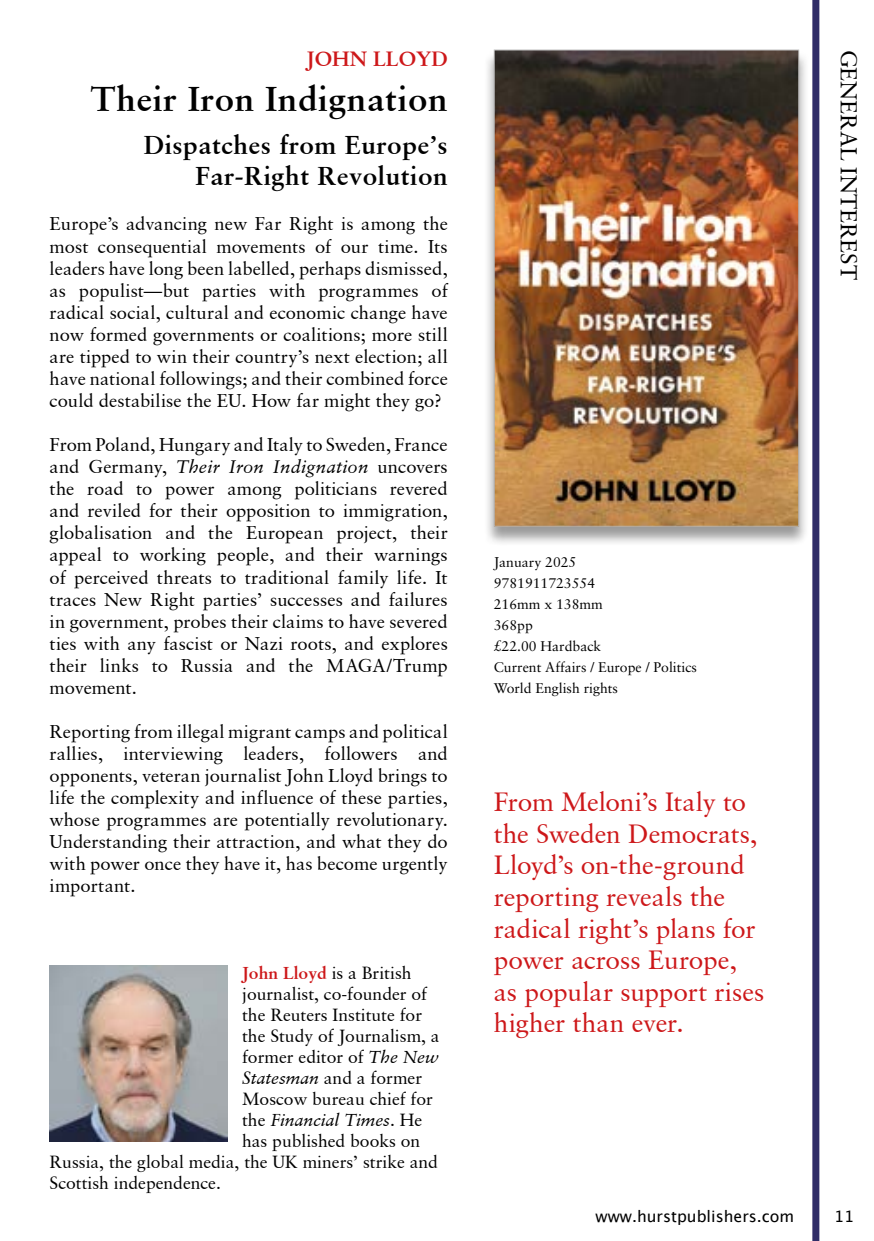
<style>
.page{position:relative;width:874px;height:1241px;background:#fff}
.page>*{position:absolute;margin:0;border:0;box-sizing:border-box;transform-origin:0 0}
.t1{font:700 35px "Sabon";letter-spacing:.02em;color:#000}
.t2{font:26.25px/31.5px "Sabon";letter-spacing:-.005em;color:#cd1719}
.t3{font:700 26.25px/31.5px "Sabon";letter-spacing:.02em;color:#000;text-align:right}
.t4{font:22.75px "Sabon";color:#000}
.t5{font:700 21px "Sabon";color:#cd1719}
.t6{font:18.38px/22.1px "Sabon";color:#000;text-align:justify}
.t7{font:17.5px "Sabon";color:#000}
.t8{font:italic 17.5px "Sabon";color:#000}
.t9{font:15.75px "Lucida Grande";color:#000}
.t10{font:14px/21px "Sabon";color:#000}
.t11{font:14px "Sabon";color:#000}
.s1{font-style:italic}
.s2{font-weight:700;color:#cd1719}
.s3{font-style:normal}
</style>
<div class="page">
<svg style="left:812px;top:0;width:8px;height:1240px;background:#423f74"></svg>
<div style="left:484px;top:50px;width:323px;height:495px;background:#000;opacity:.4"></div>
<img style="left:495px;top:52px;width:301px;height:472px">
<div style="left:493px;top:50px;width:305px;height:476px;border:1px solid #b3b2b2"></div>
<img style="left:49px;top:965px;width:178px;height:176px">
<p class="t5" style="left:306px;top:46px;width:143px">JOHN LLOYD</p>
<h1 class="t1" style="left:90px;top:77px;width:359px">Their Iron Indignation</h1>
<h2 class="t3" style="left:144px;top:128px;width:305px">Dispatches from Europe’s<br>Far-Right Revolution</h2>
<p class="t6" style="left:50px;top:213px;width:399px">Europe’s advancing new Far Right is among the most consequential movements of our time. Its leaders have long been labelled, perhaps dismissed, as populist—but parties with programmes of radical social, cultural and economic change have now formed governments or coalitions; more still are tipped to win their country’s next election; all have national followings; and their combined force could destabilise the EU. How far might they go?</p>
<p class="t6" style="left:50px;top:433px;width:399px">From Poland, Hungary and Italy to Sweden, France and Germany, <span class="s1">Their Iron Indignation</span> uncovers the road to power among politicians revered and reviled for their opposition to immigration, globalisation and the European project, their appeal to working people, and their warnings of perceived threats to traditional family life. It traces New Right parties’ successes and failures in government, probes their claims to have severed ties with any fascist or Nazi roots, and explores their links to Russia and the MAGA/Trump movement.</p>
<p class="t6" style="left:50px;top:720px;width:399px">Reporting from illegal migrant camps and political rallies, interviewing leaders, followers and opponents, veteran journalist John Lloyd brings to life the complexity and influence of these parties, whose programmes are potentially revolutionary.<br>Understanding their attraction, and what they do with power once they have it, has become urgently important.</p>
<p class="t7" style="left:242px;top:962px;width:171px"><span class="s2">John Lloyd</span> is a British</p>
<p class="t7" style="left:242px;top:983px;width:186px">journalist, co-founder of</p>
<p class="t7" style="left:242px;top:1004px;width:181px">the Reuters Institute for</p>
<p class="t7" style="left:242px;top:1025px;width:199px">the Study of Journalism, a</p>
<p class="t7" style="left:242px;top:1046px;width:198px">former editor of <span class="s1">The New</span></p>
<p class="t7" style="left:242px;top:1067px;width:181px"><span class="s1">Statesman</span> and a former</p>
<p class="t7" style="left:242px;top:1088px;width:192px">Moscow bureau chief for</p>
<p class="t8" style="left:242px;top:1109px;width:181px"><span class="s3">the</span> Financial Times<span class="s3">. He</span></p>
<p class="t7" style="left:242px;top:1130px;width:180px">has published books on</p>
<p class="t7" style="left:50px;top:1151px;width:389px">Russia, the global media, the UK miners’ strike and</p>
<p class="t7" style="left:50px;top:1172px;width:173px">Scottish independence.</p>
<p class="t4" style="left:861px;top:50px;width:231px;rotate:90deg">GENERAL INTEREST</p>
<p class="t11" style="left:493px;top:553px;width:84px">January 2025</p>
<p class="t10" style="left:493px;top:572px;width:205px">9781911723554<br>216mm x 138mm<br>368pp<br>£22.00 Hardback<br>Current Affairs / Europe / Politics<br>World English rights</p>
<h2 class="t2" style="left:493px;top:786px;width:272px">From Meloni’s Italy to the Sweden Democrats,<br>Lloyd’s on-the-ground reporting reveals the radical right’s plans for power across Europe, as popular support rises higher than ever.</h2>
<p class="t9" style="left:595px;top:1207px;width:200px">www.hurstpublishers.com</p>
<p class="t9" style="left:833px;top:1207px;width:21px">11</p>
</div>
